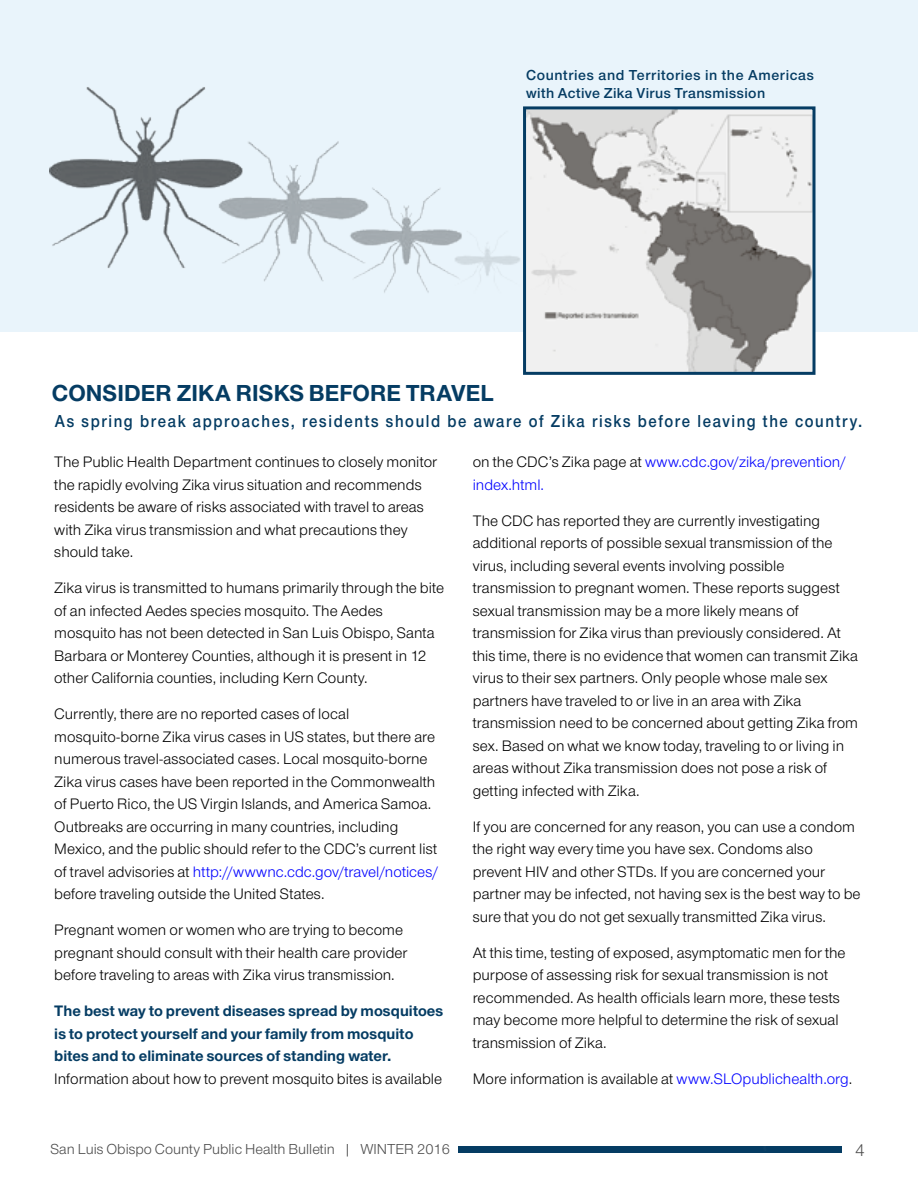
<style>
.page{position:relative;width:918px;height:1188px;background:#fff}
.page>*{position:absolute;margin:0;border:0;box-sizing:border-box;transform-origin:0 0}
.Article_Titles{font:700 24px "Nimbus San Nov";color:#053c63}
.t1{font:18px "Nimbus San Nov Sem Bol";letter-spacing:.1em;color:#053c63;scale:.88 1}
.t2{font:18px "Nimbus San Nov";color:#4b4b4b}
.Body_Text{font:15.75px/22.5px "Nimbus San Nov";color:#000}
.Body_Text-2{font:700 15.75px/22.5px "Nimbus San Nov";letter-spacing:.005em;color:#053c63}
.Body_Text-3{font:15.75px/22.5px "Nimbus San Nov";color:#00f}
.Body_Text-4{font:15px/18px "Nimbus San Nov Sem Bol";letter-spacing:.035em;color:#053c63}
.Footer_Text{font:15px "Nimbus San Nov";color:#4b4b4b}
.s1{color:#00f}
.s2{font-weight:400;color:#000}
.s3{color:#000}
</style>
<div class="page">
<div style="left:0;top:0;width:918px;height:332px;background:#e9f4fb"></div>
<div style="left:459px;top:1146px;width:383px;height:6px;background:#053c63"></div>
<img style="left:527px;top:110px;width:285px;height:261px">
<div style="left:523px;top:106px;width:293px;height:269px;border:3px solid #053c63"></div>
<img style="left:732px;top:1152px;width:71px;height:1px">
<img style="left:50px;top:87px;width:528px;height:208px">
<p class="Body_Text-4" style="left:526px;top:66px;width:289px">Countries and Territories in the Americas with Active Zika Virus Transmission</p>
<p class="Article_Titles" style="left:52px;top:378px;width:443px">CONSIDER ZIKA RISKS BEFORE TRAVEL</p>
<p class="t1" style="left:55px;top:410px;width:919px">As spring break approaches, residents should be aware of Zika risks before leaving the country.</p>
<p class="Body_Text" style="left:54px;top:451px;width:384px">The Public Health Department continues to closely monitor the rapidly evolving Zika virus situation and recommends residents be aware of risks associated with travel to areas with Zika virus transmission and what precautions they should take.</p>
<p class="Body_Text" style="left:54px;top:577px;width:392px">Zika virus is transmitted to humans primarily through the bite of an infected Aedes species mosquito. The Aedes mosquito has not been detected in San Luis Obispo, Santa Barbara or Monterey Counties, although it is present in 12 other California counties, including Kern County.</p>
<p class="Body_Text" style="left:54px;top:703px;width:386px">Currently, there are no reported cases of local mosquito-borne Zika virus cases in US states, but there are numerous travel-associated cases. Local mosquito-borne Zika virus cases have been reported in the Commonwealth of Puerto Rico, the US Virgin Islands, and America Samoa.<br>Outbreaks are occurring in many countries, including Mexico, and the public should refer to the CDC’s current list of travel advisories at <span class="s1">http://wwwnc.cdc.gov/travel/notices/ </span>before traveling outside the United States.</p>
<p class="Body_Text" style="left:54px;top:919px;width:355px">Pregnant women or women who are trying to become pregnant should consult with their health care provider before traveling to areas with Zika virus transmission.</p>
<p class="Body_Text-2" style="left:54px;top:1000px;width:391px">The best way to prevent diseases spread by mosquitoes is to protect yourself and your family from mosquito bites and to eliminate sources of standing water.<br><span class="s2">Information about how to prevent mosquito bites is available</span></p>
<p class="Body_Text-3" style="left:473px;top:451px;width:375px"><span class="s3">on the CDC’s Zika page at</span> www.cdc.gov/zika/prevention/ index.html.</p>
<p class="Body_Text" style="left:473px;top:509px;width:387px">The CDC has reported they are currently investigating additional reports of possible sexual transmission of the virus, including several events involving possible transmission to pregnant women. These reports suggest sexual transmission may be a more likely means of transmission for Zika virus than previously considered. At this time, there is no evidence that women can transmit Zika virus to their sex partners. Only people whose male sex partners have traveled to or live in an area with Zika transmission need to be concerned about getting Zika from sex. Based on what we know today, traveling to or living in areas without Zika transmission does not pose a risk of getting infected with Zika.</p>
<p class="Body_Text" style="left:473px;top:815px;width:389px">If you are concerned for any reason, you can use a condom the right way every time you have sex. Condoms also prevent HIV and other STDs. If you are concerned your partner may be infected, not having sex is the best way to be sure that you do not get sexually transmitted Zika virus.</p>
<p class="Body_Text" style="left:473px;top:941px;width:374px">At this time, testing of exposed, asymptomatic men for the purpose of assessing risk for sexual transmission is not recommended. As health officials learn more, these tests may become more helpful to determine the risk of sexual transmission of Zika.</p>
<p class="Body_Text" style="left:473px;top:1067px;width:381px">More information is available at <span class="s1">www.SLOpublichealth.org</span>.</p>
<p class="Footer_Text" style="left:50px;top:1140px;width:401px">San Luis Obispo County Public Health Bulletin | WINTER 2016</p>
<p class="t2" style="left:855px;top:1139px;width:11px">4</p>
</div>
